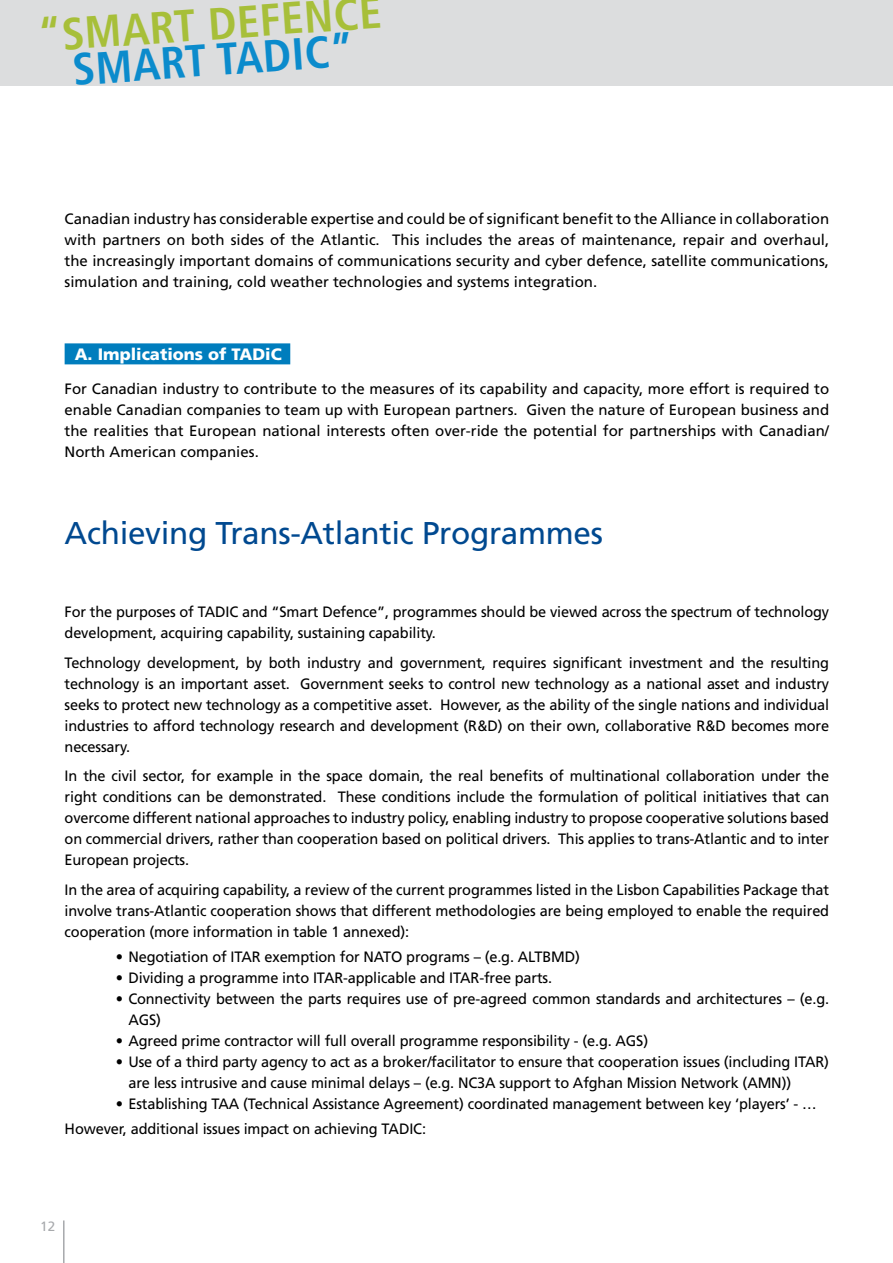
<style>
.page{position:relative;width:893px;height:1263px;background:#fff}
.page>*{position:absolute;margin:0;border:0;box-sizing:border-box;transform-origin:0 0}
.t1{font:700 condensed 45px "Frutiger";color:#a7bf39}
.t2{font:700 condensed 45px "Frutiger";color:#0b8bcc}
.t3{font:31.5px "Frutiger";letter-spacing:-.01em;color:#004990}
.t4{font:900 16.5px "Frutiger";color:#fff}
.t5{font:15px/21px "Frutiger";letter-spacing:-.01em;color:#000;text-align:justify}
.t6{font:13.5px "Frutiger";color:#a7a9ac}
</style>
<div class="page">
<div style="left:0;top:0;width:893px;height:85px;background:#dcddde"></div>
<hr style="left:63px;top:1220px;width:2px;height:43px;background:#a7a9ac">
<div style="left:65px;top:343px;width:225px;height:21px;background:#007dbd"></div>
<h1 class="t1" style="left:36px;top:9px;width:345px;rotate:-4deg">“SMART DEFENCE</h1>
<h1 class="t2" style="left:71px;top:43px;width:283px;rotate:-4deg">SMART TADIC”</h1>
<p class="t5" style="left:65px;top:208px;width:766px">Canadian industry has considerable expertise and could be of significant benefit to the Alliance in collaboration with partners on both sides of the Atlantic. This includes the areas of maintenance, repair and overhaul, the increasingly important domains of communications security and cyber defence, satellite communications, simulation and training, cold weather technologies and systems integration.</p>
<p class="t4" style="left:75px;top:344px;width:209px">A. Implications of TADiC</p>
<p class="t5" style="left:65px;top:378px;width:766px">For Canadian industry to contribute to the measures of its capability and capacity, more effort is required to enable Canadian companies to team up with European partners. Given the nature of European business and the realities that European national interests often over-ride the potential for partnerships with Canadian/ North American companies.</p>
<h2 class="t3" style="left:65px;top:515px;width:540px">Achieving Trans-Atlantic Programmes</h2>
<p class="t5" style="left:65px;top:601px;width:766px">For the purposes of TADIC and “Smart Defence”, programmes should be viewed across the spectrum of technology development, acquiring capability, sustaining capability.</p>
<p class="t5" style="left:65px;top:652px;width:766px">Technology development, by both industry and government, requires significant investment and the resulting technology is an important asset. Government seeks to control new technology as a national asset and industry seeks to protect new technology as a competitive asset. However, as the ability of the single nations and individual industries to afford technology research and development (R&amp;D) on their own, collaborative R&amp;D becomes more necessary.</p>
<p class="t5" style="left:65px;top:765px;width:766px">In the civil sector, for example in the space domain, the real benefits of multinational collaboration under the right conditions can be demonstrated. These conditions include the formulation of political initiatives that can overcome different national approaches to industry policy, enabling industry to propose cooperative solutions based on commercial drivers, rather than cooperation based on political drivers. This applies to trans-Atlantic and to inter European projects.</p>
<p class="t5" style="left:65px;top:879px;width:766px">In the area of acquiring capability, a review of the current programmes listed in the Lisbon Capabilities Package that involve trans-Atlantic cooperation shows that different methodologies are being employed to enable the required cooperation (more information in table 1 annexed):</p>
<p class="t5" style="left:116px;top:946px;width:466px">• Negotiation of ITAR exemption for NATO programs – (e.g. ALTBMD)</p>
<p class="t5" style="left:116px;top:967px;width:438px">• Dividing a programme into ITAR-applicable and ITAR-free parts.</p>
<p class="t5" style="left:128px;top:988px;width:702px;text-indent:-13px">• Connectivity between the parts requires use of pre-agreed common standards and architectures – (e.g.<br>AGS)</p>
<p class="t5" style="left:116px;top:1030px;width:534px">• Agreed prime contractor will full overall programme responsibility - (e.g. AGS)</p>
<p class="t5" style="left:128px;top:1051px;width:702px;text-indent:-13px">• Use of a third party agency to act as a broker/facilitator to ensure that cooperation issues (including ITAR) are less intrusive and cause minimal delays – (e.g. NC3A support to Afghan Mission Network (AMN))</p>
<p class="t5" style="left:65px;top:1091px;width:754px;line-height:25.2px;text-indent:51px">• Establishing TAA (Technical Assistance Agreement) coordinated management between key ‘players’ - …<br>However, additional issues impact on achieving TADIC:</p>
<p class="t6" style="left:40px;top:1218px;width:17px">12</p>
</div>
